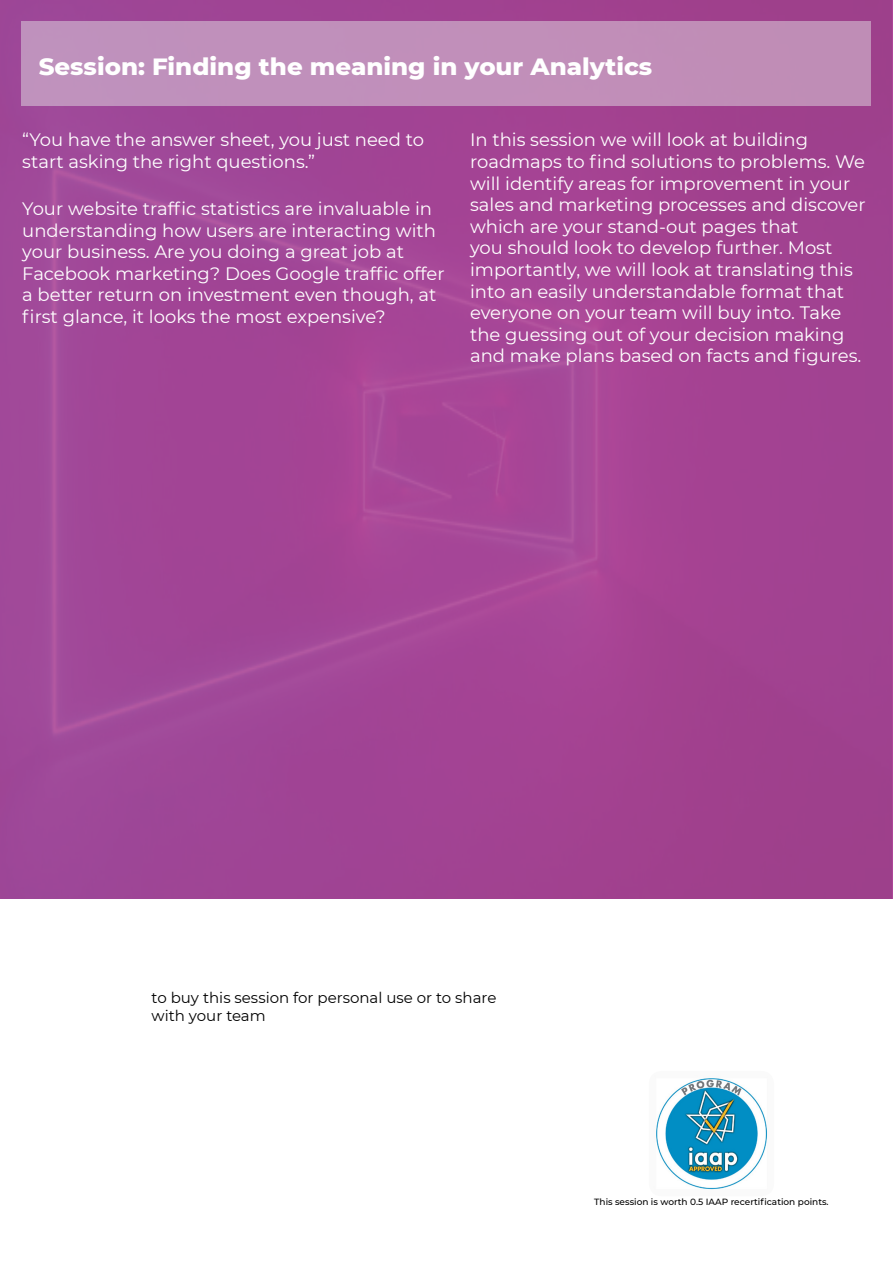
<style>
.page{position:relative;width:893px;height:1263px;background:#fff}
.page>*{position:absolute;margin:0;border:0;box-sizing:border-box;transform-origin:0 0}
.t1{font:800 24px "Montserrat";color:#fff}
.t2{font:18px/21.6px "Montserrat";color:#fff}
.t3{font:15px/18px "Montserrat";color:#000}
.t4{font:500 9px "Montserrat";color:#000}
</style>
<div class="page">
<div style="left:0;top:0;width:893px;height:898px;background:#a24495"></div>
<img style="left:656px;top:1078px;width:111px;height:112px">
<div style="left:21px;top:21px;width:850px;height:84px;background:#c08fba"></div>
<h1 class="t1" style="left:39px;top:49px;width:615px">Session: Finding the meaning in your Analytics</h1>
<p class="t2" style="left:22px;top:129px;width:403px">“You have the answer sheet, you just need to start asking the right questions.”</p>
<p class="t2" style="left:22px;top:197px;width:424px">Your website traffic statistics are invaluable in understanding how users are interacting with your business. Are you doing a great job at Facebook marketing? Does Google traffic offer a better return on investment even though, at first glance, it looks the most expensive?</p>
<p class="t2" style="left:470px;top:129px;width:397px">In this session we will look at building roadmaps to find solutions to problems. We will identify areas for improvement in your sales and marketing processes and discover which are your stand-out pages that<br>you should look to develop further. Most importantly, we will look at translating this into an easily understandable format that everyone on your team will buy into. Take the guessing out of your decision making and make plans based on facts and figures.</p>
<p class="t3" style="left:152px;top:988px;width:346px">to buy this session for personal use or to share with your team</p>
<p class="t4" style="left:594px;top:1195px;width:236px">This session is worth 0.5 IAAP recertification points.</p>
</div>
